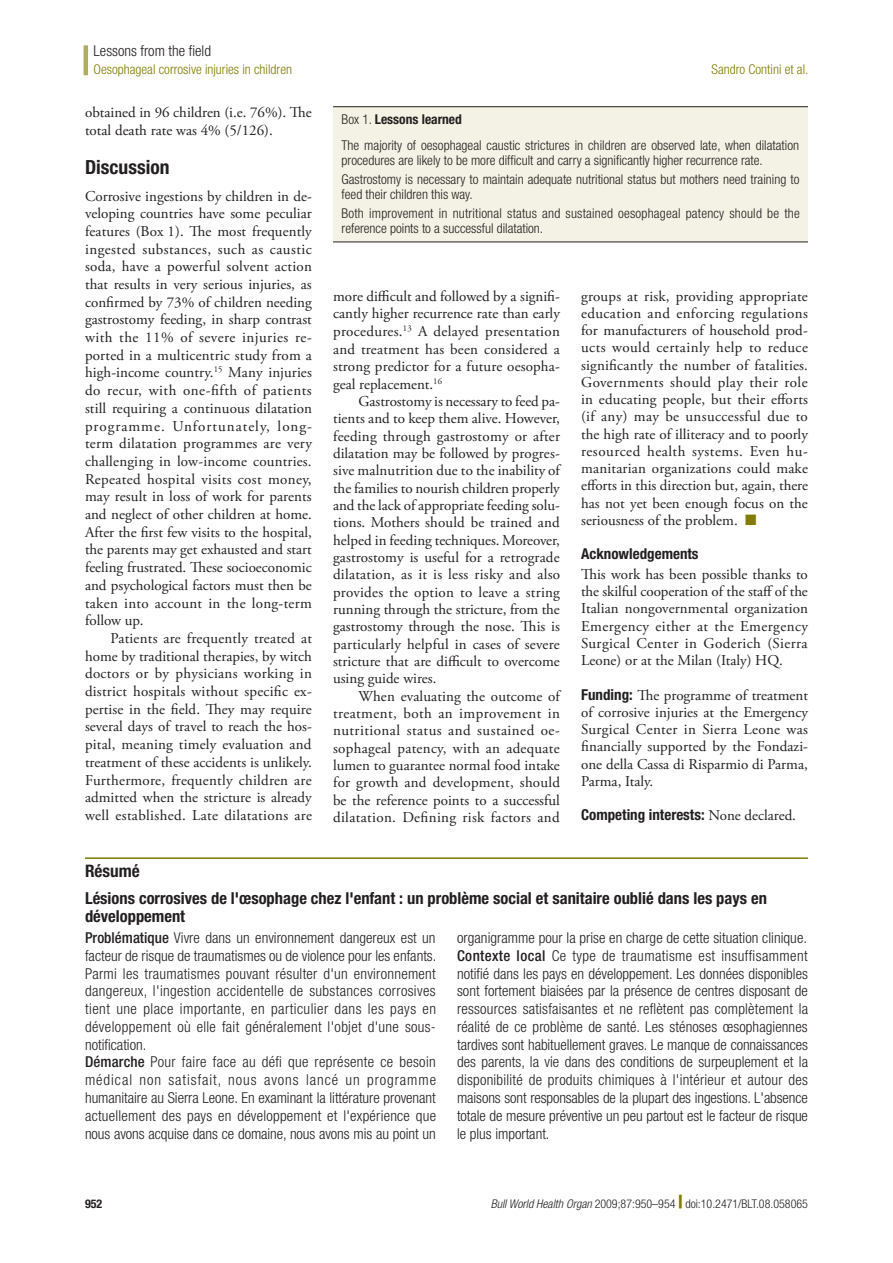
<style>
.page{position:relative;width:893px;height:1263px;background:#fff}
.page>*{position:absolute;margin:0;border:0;box-sizing:border-box;transform-origin:0 0}
.Head_A{font:700 condensed 19.5px "Helvetica Neue LT Std";color:#231f20}
.French_abs_head{font:700 condensed 17.25px "Helvetica Neue LT Std";color:#231f20}
.French_Title{font:700 condensed 16.5px/18px "Helvetica Neue LT Std";color:#231f20}
.Text_para{font:15px/17.2px "Adobe Garamond Pro";color:#231f20;text-align:justify}
.French_abs{font:300 condensed 15px/17.9px "Helvetica Neue LT Std";color:#231f20;text-align:justify}
.Post-heading_paragra{font:15px/17.7px "Adobe Garamond Pro";letter-spacing:.02em;color:#231f20;text-align:justify}
.Acknowledgement_text{font:15px/17.2px "Adobe Garamond Pro";letter-spacing:.03em;color:#231f20;text-align:justify}
.Funding{font:15px/17.2px "Adobe Garamond Pro";color:#231f20;text-align:justify}
.Competing_interests{font:700 condensed 15px "Helvetica Neue LT Std";color:#231f20}
.Section_Title{font:300 condensed 15px "Helvetica Neue LT Std";color:#231f20}
.Acknowledgement_head{font:700 condensed 15px "Helvetica Neue LT Std";color:#231f20}
.Box_text{font:300 condensed 13.5px/15px "Helvetica Neue LT Std";color:#231f20}
.Title_running_head{font:300 condensed 13.5px "Helvetica Neue LT Std";color:#827c00}
.Box_heading{font:700 condensed 13.5px "Helvetica Neue LT Std";color:#231f20}
.Author_running_head{font:300 condensed 13.5px "Helvetica Neue LT Std";color:#827c00}
.t1{font:300 condensed 12px "Helvetica Neue LT Std";color:#231f20}
.t2{font:700 condensed 12px "Helvetica Neue LT Std";color:#231f20}
.s1{font-weight:300}
.s2{color:#827c00}
.s3{font-family:"Helvetica Neue LT Std";font-weight:700;font-stretch:condensed}
.s4{font-family:"Adobe Garamond Pro";font-weight:400;font-stretch:normal}
.s5{font-weight:500}
.s6{font-style:italic}
.s7{font-weight:800;font-stretch:expanded;font-size:18px;color:#827c00}
</style>
<div class="page">
<hr style="left:84px;top:45px;width:4px;height:30px;background:#b2ac5f">
<div style="left:333px;top:107px;width:475px;height:135px;background:#f3f2e4"></div>
<hr style="left:333px;top:106px;width:475px;height:1px;background:#231f20">
<hr style="left:333px;top:242px;width:475px;height:1px;background:#231f20">
<hr style="left:85px;top:857px;width:723px;height:2px;background:#827c00">
<p class="Section_Title" style="left:94px;top:42px;width:119px">Lessons from the field</p>
<p class="Title_running_head" style="left:94px;top:62px;width:200px">Oesophageal corrosive injuries in children</p>
<p class="Author_running_head" style="left:711px;top:62px;width:98px">Sandro Contini et al.</p>
<p class="Text_para" style="left:85px;top:104px;width:228px">obtained in 96 children (i.e. 76%). The total death rate was 4% (5/126).</p>
<p class="Head_A" style="left:85px;top:156px;width:86px">Discussion</p>
<p class="Post-heading_paragra" style="left:85px;top:187px;width:228px">Corrosive ingestions by children in de&shy;veloping countries have some peculiar features (Box 1). The most frequently ingested substances, such as caustic soda, have a powerful solvent action that results in very serious injuries, as confirmed by 73% of children needing gastrostomy feeding, in sharp contrast with the 11% of severe injuries re&shy;ported in a multicentric study from a high-income country.<sup>15</sup> Many injuries do recur, with one-fifth of patients still requiring a continuous dilatation programme. Unfortunately, long&shy;term dilatation programmes are very challenging in low-income countries.<br>Repeated hospital visits cost money, may result in loss of work for parents and neglect of other children at home.<br>After the first few visits to the hospital, the parents may get exhausted and start feeling frustrated. These socioeconomic and psychological factors must then be taken into account in the long-term follow up.</p>
<p class="Text_para" style="left:85px;top:630px;width:228px;line-height:17.7px;text-indent:26px">Patients are frequently treated at home by traditional therapies, by witch doctors or by physicians working in district hospitals without specific ex&shy;pertise in the field. They may require several days of travel to reach the hos&shy;pital, meaning timely evaluation and treatment of these accidents is unlikely.<br>Furthermore, frequently children are admitted when the stricture is already well established. Late dilatations are</p>
<p class="Box_heading" style="left:342px;top:111px;width:122px"><span class="s1">Box 1.</span> Lessons learned</p>
<p class="Box_text" style="left:342px;top:137px;width:459px">The majority of oesophageal caustic strictures in children are observed late, when dilatation procedures are likely to be more difficult and carry a significantly higher recurrence rate.</p>
<p class="Box_text" style="left:342px;top:172px;width:459px">Gastrostomy is necessary to maintain adequate nutritional status but mothers need training to feed their children this way.</p>
<p class="Box_text" style="left:342px;top:206px;width:460px">Both improvement in nutritional status and sustained oesophageal patency should be the reference points to a successful dilatation.</p>
<p class="Text_para" style="left:333px;top:287px;width:228px;line-height:17.7px">more difficult and followed by a signifi&shy;cantly higher recurrence rate than early procedures.<sup>13</sup> A delayed presentation and treatment has been considered a strong predictor for a future oesopha&shy;geal replacement.<sup>16</sup></p>
<p class="Text_para" style="left:333px;top:393px;width:228px;text-indent:26px">Gastrostomy is necessary to feed pa&shy;tients and to keep them alive. However, feeding through gastrostomy or after dilatation may be followed by progres&shy;sive malnutrition due to the inability of the families to nourish children properly and the lack of appropriate feeding solu&shy;tions. Mothers should be trained and helped in feeding techniques. Moreover, gastrostomy is useful for a retrograde dilatation, as it is less risky and also provides the option to leave a string running through the stricture, from the gastrostomy through the nose. This is particularly helpful in cases of severe stricture that are difficult to overcome using guide wires.</p>
<p class="Text_para" style="left:333px;top:688px;width:228px;text-indent:26px">When evaluating the outcome of treatment, both an improvement in nutritional status and sustained oe&shy;sophageal patency, with an adequate lumen to guarantee normal food intake for growth and development, should be the reference points to a successful dilatation. Defining risk factors and</p>
<p class="Text_para" style="left:581px;top:288px;width:228px">groups at risk, providing appropriate education and enforcing regulations for manufacturers of household prod&shy;ucts would certainly help to reduce significantly the number of fatalities.<br>Governments should play their role in educating people, but their efforts (if any) may be unsuccessful due to the high rate of illiteracy and to poorly resourced health systems. Even hu&shy;manitarian organizations could make efforts in this direction but, again, there has not yet been enough focus on the seriousness of the problem. <span class="s2">■</span></p>
<p class="Acknowledgement_head" style="left:581px;top:545px;width:119px">Acknowledgements</p>
<p class="Acknowledgement_text" style="left:581px;top:566px;width:228px">This work has been possible thanks to the skilful cooperation of the staff of the Italian nongovernmental organization Emergency either at the Emergency Surgical Center in Goderich (Sierra Leone) or at the Milan (Italy) HQ.</p>
<p class="Funding" style="left:581px;top:687px;width:228px"><span class="s3">Funding:</span> The programme of treatment of corrosive injuries at the Emergency Surgical Center in Sierra Leone was financially supported by the Fondazi&shy;one della Cassa di Risparmio di Parma, Parma, Italy.</p>
<p class="Competing_interests" style="left:581px;top:806px;width:216px">Competing interests: <span class="s4">None declared.</span></p>
<p class="French_abs_head" style="left:85px;top:861px;width:56px">Résumé</p>
<p class="French_Title" style="left:85px;top:889px;width:683px">Lésions corrosives de l'œsophage chez l'enfant : un problème social et sanitaire oublié dans les pays en développement</p>
<p class="French_abs" style="left:85px;top:929px;width:353px"><span class="s5">Problématique</span> Vivre dans un environnement dangereux est un facteur de risque de traumatismes ou de violence pour les enfants.<br>Parmi les traumatismes pouvant résulter d'un environnement dangereux, l'ingestion accidentelle de substances corrosives tient une place importante, en particulier dans les pays en développement où elle fait généralement l'objet d'une sous&shy;notification.</p>
<p class="French_abs" style="left:85px;top:1053px;width:353px"><span class="s5">Démarche</span> Pour faire face au défi que représente ce besoin médical non satisfait, nous avons lancé un programme humanitaire au Sierra Leone. En examinant la littérature provenant actuellement des pays en développement et l'expérience que nous avons acquise dans ce domaine, nous avons mis au point un</p>
<p class="French_abs" style="left:457px;top:929px;width:351px">organigramme pour la prise en charge de cette situation clinique.</p>
<p class="French_abs" style="left:457px;top:946px;width:353px"><span class="s5">Contexte local</span> Ce type de traumatisme est insuffisamment notifié dans les pays en développement. Les données disponibles sont fortement biaisées par la présence de centres disposant de ressources satisfaisantes et ne reflètent pas complètement la réalité de ce problème de santé. Les sténoses œsophagiennes tardives sont habituellement graves. Le manque de connaissances des parents, la vie dans des conditions de surpeuplement et la disponibilité de produits chimiques à l'intérieur et autour des maisons sont responsables de la plupart des ingestions. L'absence totale de mesure préventive un peu partout est le facteur de risque le plus important.</p>
<p class="t2" style="left:85px;top:1196px;width:19px">952</p>
<p class="t1" style="left:491px;top:1197px;width:319px"><span class="s6">Bull World Health Organ</span> 2009;87:950–954 <span class="s7">|</span> doi:10.2471/BLT.08.058065</p>
</div>
